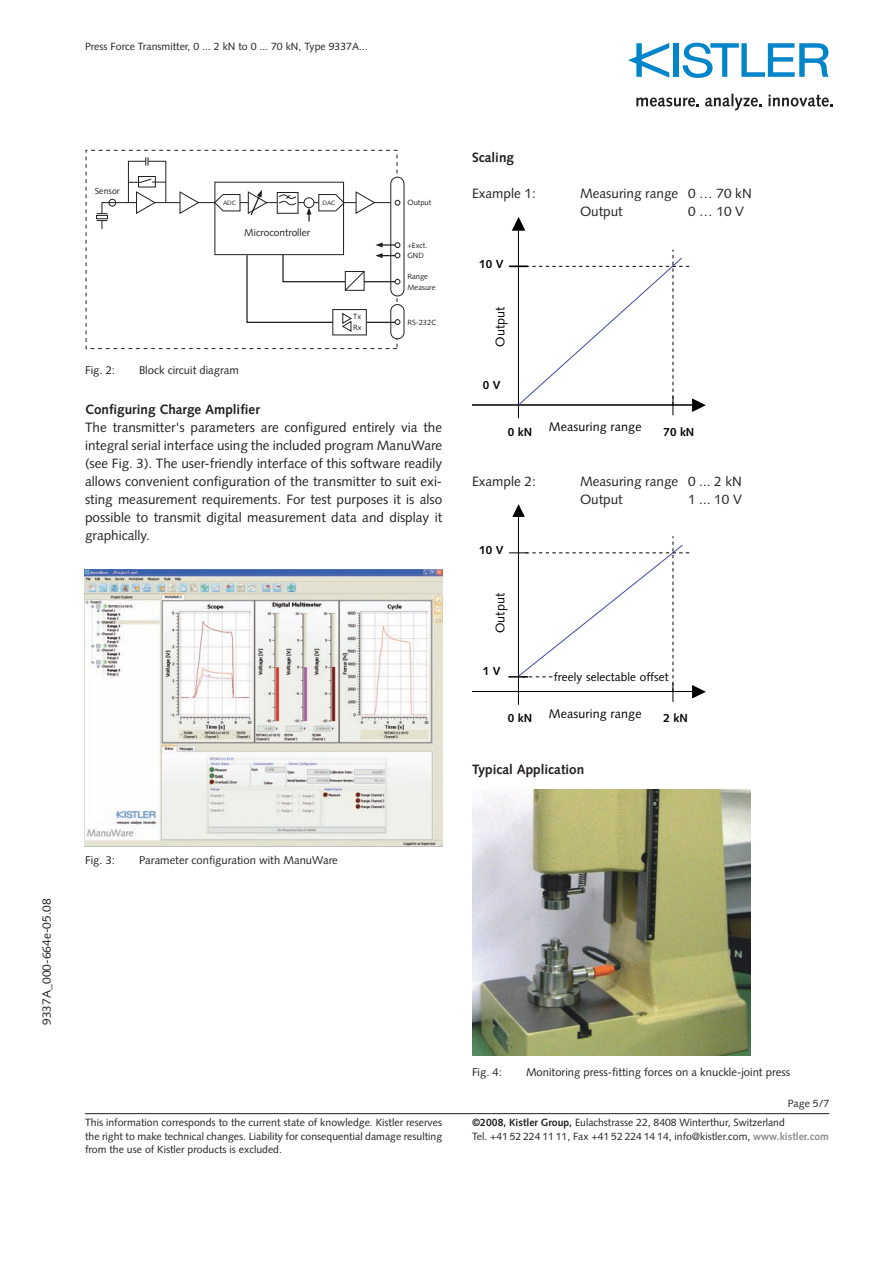
<style>
.page{position:relative;width:893px;height:1263px;background:#fff}
.page>*{position:absolute;margin:0;border:0;box-sizing:border-box;transform-origin:0 0}
.t1{font:13.5px/18px "Syntax LT Std";color:#231f20}
.t2{font:700 13.5px "Syntax LT Std";color:#231f20}
.t3{font:12.45px "Syntax LT Std";letter-spacing:.01em;color:#000}
.t4{font:12px "Syntax LT Std";color:#231f20}
.t5{font:700 11.7px "Syntax LT Std";letter-spacing:.01em;color:#000}
.t6{font:11.7px "Syntax LT Std";letter-spacing:.01em;color:#000}
.t7{font:11.25px "Syntax LT Std";color:#231f20}
.t8{font:10.5px/13.5px "Syntax LT Std";color:#231f20}
.t9{font:10.05px "Syntax";color:#231f20}
.t10{font:8.85px "Syntax";color:#231f20}
.t11{font:7.5px/10.2px "Syntax";color:#231f20}
.t12{font:6.3px "Syntax";color:#231f20}
.s1{font-weight:700}
.s2{font-weight:700;color:#8a8c8f}
</style>
<div class="page">
<hr style="left:85px;top:1113px;width:744px;height:1px;background:#231f20">
<div style="left:673px;top:43px;width:6px;height:34px;background:#0084ca"></div>
<svg style="left:683px;top:43px;width:146px;height:35px"></svg>
<svg style="left:628px;top:43px;width:41px;height:35px"></svg>
<svg style="left:636px;top:98px;width:63px;height:9px"></svg>
<svg style="left:705px;top:94px;width:57px;height:16px"></svg>
<svg style="left:768px;top:95px;width:65px;height:12px"></svg>
<hr style="left:518px;top:517px;width:1px;height:188px;background:#000">
<hr style="left:472px;top:691px;width:221px;height:1px;background:#000">
<svg style="left:512px;top:504px;width:13px;height:13px"></svg>
<svg style="left:509px;top:536px;width:197px;height:166px"></svg>
<hr style="left:518px;top:230px;width:1px;height:188px;background:#000">
<hr style="left:472px;top:405px;width:221px;height:1px;background:#000">
<svg style="left:512px;top:217px;width:14px;height:15px"></svg>
<svg style="left:509px;top:250px;width:197px;height:165px"></svg>
<img style="left:472px;top:790px;width:278px;height:266px">
<img style="left:85px;top:569px;width:357px;height:278px">
<div style="left:86px;top:150px;width:311px;height:199px;border:1px dashed #231f20"></div>
<div style="left:96px;top:215px;width:12px;height:4px;border:1px solid #231f20"></div>
<div style="left:391px;top:177px;width:13px;height:119px;background:#fff;border-radius:7px"></div>
<div style="left:390px;top:177px;width:14px;height:119px;border:1px solid #231f20;border-radius:7px"></div>
<div style="left:391px;top:305px;width:13px;height:34px;background:#fff;border-radius:7px"></div>
<div style="left:390px;top:304px;width:14px;height:35px;border:1px solid #231f20;border-radius:7px"></div>
<svg style="left:97px;top:157px;width:303px;height:72px"></svg>
<svg style="left:246px;top:242px;width:154px;height:90px"></svg>
<p class="t8" style="left:85px;top:40px;width:284px">Press Force Transmitter, 0 ... 2 kN to 0 ... 70 kN, Type 9337A...</p>
<p class="t4" style="left:39px;top:1025px;width:128px;rotate:-90deg">9337A_000-664e-05.08</p>
<p class="t10" style="left:95px;top:186px;width:27px">Sensor</p>
<p class="t12" style="left:223px;top:199px;width:14px">ADC</p>
<p class="t12" style="left:322px;top:199px;width:14px">DAC</p>
<p class="t9" style="left:244px;top:227px;width:67px">Microcontroller</p>
<p class="t11" style="left:353px;top:312px;width:10px">Tx<br>Rx</p>
<p class="t11" style="left:407px;top:197px;width:25px">Output</p>
<p class="t11" style="left:407px;top:240px;width:22px">+Exct.<br>GND</p>
<p class="t11" style="left:407px;top:272px;width:30px">Range<br>Measure</p>
<p class="t11" style="left:407px;top:317px;width:31px">RS-232C</p>
<p class="t7" style="left:85px;top:363px;width:32px">Fig. 2:</p>
<p class="t7" style="left:139px;top:363px;width:101px">Block circuit diagram</p>
<p class="t2" style="left:85px;top:402px;width:176px">Configuring Charge Amplifier</p>
<p class="t1" style="left:85px;top:418px;width:359px;text-align:justify">The transmitter's parameters are configured entirely via the integral serial interface using the included program ManuWare (see Fig. 3). The user-friendly interface of this software readily allows convenient configuration of the transmitter to suit exi&shy;sting measurement requirements. For test purposes it is also possible to transmit digital measurement data and display it graphically.</p>
<p class="t2" style="left:472px;top:150px;width:44px">Scaling</p>
<p class="t1" style="left:472px;top:184px;width:65px">Example 1:</p>
<p class="t1" style="left:580px;top:184px;width:173px">Measuring range 0 … 70 kN<br>Output</p>
<p class="t1" style="left:688px;top:202px;width:58px">0 … 10 V</p>
<p class="t5" style="left:479px;top:257px;width:26px">10 V</p>
<p class="t3" style="left:493px;top:347px;width:42px;rotate:-90deg">Output</p>
<p class="t5" style="left:483px;top:378px;width:19px">0 V</p>
<p class="t3" style="left:549px;top:419px;width:94px">Measuring range</p>
<p class="t5" style="left:508px;top:425px;width:26px">0 kN</p>
<p class="t5" style="left:663px;top:425px;width:32px">70 kN</p>
<p class="t1" style="left:472px;top:472px;width:65px">Example 2:</p>
<p class="t1" style="left:580px;top:472px;width:164px">Measuring range 0 ... 2 kN<br>Output</p>
<p class="t1" style="left:688px;top:490px;width:56px">1 ... 10 V</p>
<p class="t5" style="left:479px;top:544px;width:26px">10 V</p>
<p class="t3" style="left:493px;top:633px;width:42px;rotate:-90deg">Output</p>
<p class="t5" style="left:483px;top:664px;width:19px">1 V</p>
<p class="t6" style="left:554px;top:670px;width:116px">freely selectable offset</p>
<p class="t3" style="left:549px;top:706px;width:94px">Measuring range</p>
<p class="t5" style="left:508px;top:711px;width:26px">0 kN</p>
<p class="t5" style="left:663px;top:711px;width:26px">2 kN</p>
<p class="t2" style="left:472px;top:762px;width:114px">Typical Application</p>
<p class="t7" style="left:85px;top:853px;width:32px">Fig. 3:</p>
<p class="t7" style="left:139px;top:853px;width:200px">Parameter configuration with ManuWare</p>
<p class="t8" style="left:85px;top:1116px;width:359px;text-align:justify">This information corresponds to the current state of knowledge. Kistler reserves the right to make technical changes. Liability for consequential damage resulting from the use of Kistler products is excluded.</p>
<p class="t7" style="left:472px;top:1065px;width:32px">Fig. 4:</p>
<p class="t7" style="left:526px;top:1065px;width:266px">Monitoring press-fitting forces on a knuckle-joint press</p>
<p class="t8" style="left:788px;top:1097px;width:43px">Page 5/7</p>
<p class="t8" style="left:472px;top:1116px;width:358px"><span class="s1">©2008, Kistler Group,</span> Eulachstrasse 22, 8408 Winterthur, Switzerland<br>Tel. +41 52 224 11 11, Fax +41 52 224 14 14, info@kistler.com, <span class="s2">www.kistler.com</span></p>
</div>
